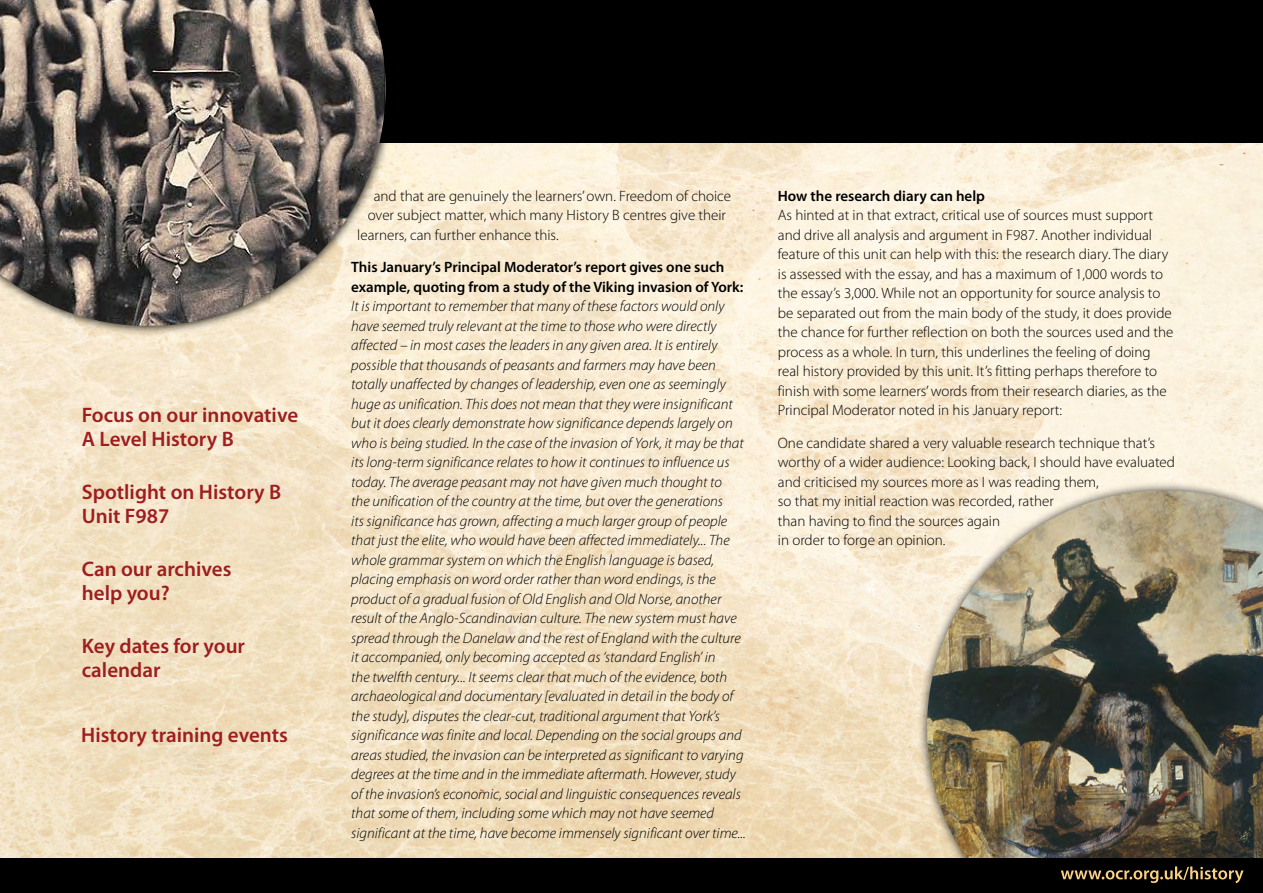
<style>
.page{position:relative;width:1263px;height:893px;background:#fff}
.page>*{position:absolute;margin:0;border:0;box-sizing:border-box;transform-origin:0 0}
.t1{font:600 21px/24px "Myriad Pro";color:#9e1e20}
.t2{font:italic 300 15px/19.5px "Myriad Pro";color:#000}
.t3{font:300 15px/19.5px "Myriad Pro";color:#000}
.t4{font:600 15px/19.5px "Myriad Pro";color:#000}
</style>
<div class="page">
<img style="left:0;top:142px;width:1263px;height:716px">
<div style="left:346px;top:0;width:917px;height:142px;background:#000"></div>
<svg style="left:0;top:142px;width:395px;height:194px;background:#f1e4cb"></svg>
<img style="left:0;top:0;width:386px;height:326px">
<div style="left:917px;top:481px;width:346px;height:412px;background:#000;opacity:.75"></div>
<img style="left:927px;top:490px;width:336px;height:368px">
<div style="left:0;top:858px;width:1263px;height:35px;background:#000"></div>
<svg style="left:1061px;top:866px;width:182px;height:17px"></svg>
<h1 class="t1" style="left:82px;top:403px;width:218px">Focus on our innovative<br>A Level History B</h1>
<h1 class="t1" style="left:82px;top:480px;width:201px">Spotlight on History B<br>Unit F987</h1>
<h1 class="t1" style="left:82px;top:557px;width:151px">Can our archives help you?</h1>
<h1 class="t1" style="left:82px;top:634px;width:165px">Key dates for your calendar</h1>
<h1 class="t1" style="left:81px;top:722px;width:208px">History training events</h1>
<p class="t3" style="left:374px;top:186px;width:359px">and that are genuinely the learners’own. Freedom of choice</p>
<p class="t3" style="left:368px;top:206px;width:360px">over subject matter, which many History B centres give their</p>
<p class="t3" style="left:357px;top:225px;width:203px">learners, can further enhance this.</p>
<p class="t4" style="left:351px;top:257px;width:394px">This January’s Principal Moderator’s report gives one such example, quoting from a study of the Viking invasion of York:</p>
<p class="t2" style="left:351px;top:297px;width:396px">It is important to remember that many of these factors would only have seemed truly relevant at the time to those who were directly affected – in most cases the leaders in any given area. It is entirely possible that thousands of peasants and farmers may have been totally unaffected by changes of leadership, even one as seemingly huge as unification. This does not mean that they were insignificant but it does clearly demonstrate how significance depends largely on who is being studied. In the case of the invasion of York, it may be that its long-term significance relates to how it continues to influence us today. The average peasant may not have given much thought to<br>the unification of the country at the time, but over the generations<br>its significance has grown, affecting a much larger group of people that just the elite, who would have been affected immediately... The whole grammar system on which the English language is based, placing emphasis on word order rather than word endings, is the product of a gradual fusion of Old English and Old Norse, another result of the Anglo-Scandinavian culture. The new system must have spread through the Danelaw and the rest of England with the culture it accompanied, only becoming accepted as ‘standard English’ in<br>the twelfth century... It seems clear that much of the evidence, both archaeological and documentary [evaluated in detail in the body of the study], disputes the clear-cut, traditional argument that York’s significance was finite and local. Depending on the social groups and areas studied, the invasion can be interpreted as significant to varying degrees at the time and in the immediate aftermath. However, study of the invasion’s economic, social and linguistic consequences reveals that some of them, including some which may not have seemed significant at the time, have become immensely significant over time...</p>
<p class="t4" style="left:778px;top:186px;width:209px">How the research diary can help</p>
<p class="t3" style="left:778px;top:206px;width:397px">As hinted at in that extract, critical use of sources must support and drive all analysis and argument in F987. Another individual feature of this unit can help with this: the research diary. The diary is assessed with the essay, and has a maximum of 1,000 words to the essay’s 3,000. While not an opportunity for source analysis to be separated out from the main body of the study, it does provide the chance for further reflection on both the sources used and the process as a whole. In turn, this underlines the feeling of doing real history provided by this unit. It’s fitting perhaps therefore to finish with some learners’ words from their research diaries, as the Principal Moderator noted in his January report:</p>
<p class="t3" style="left:778px;top:433px;width:399px">One candidate shared a very valuable research technique that’s worthy of a wider audience: Looking back, I should have evaluated and criticised my sources more as I was reading them,<br>so that my initial reaction was recorded, rather<br>than having to find the sources again<br>in order to forge an opinion.</p>
</div>
